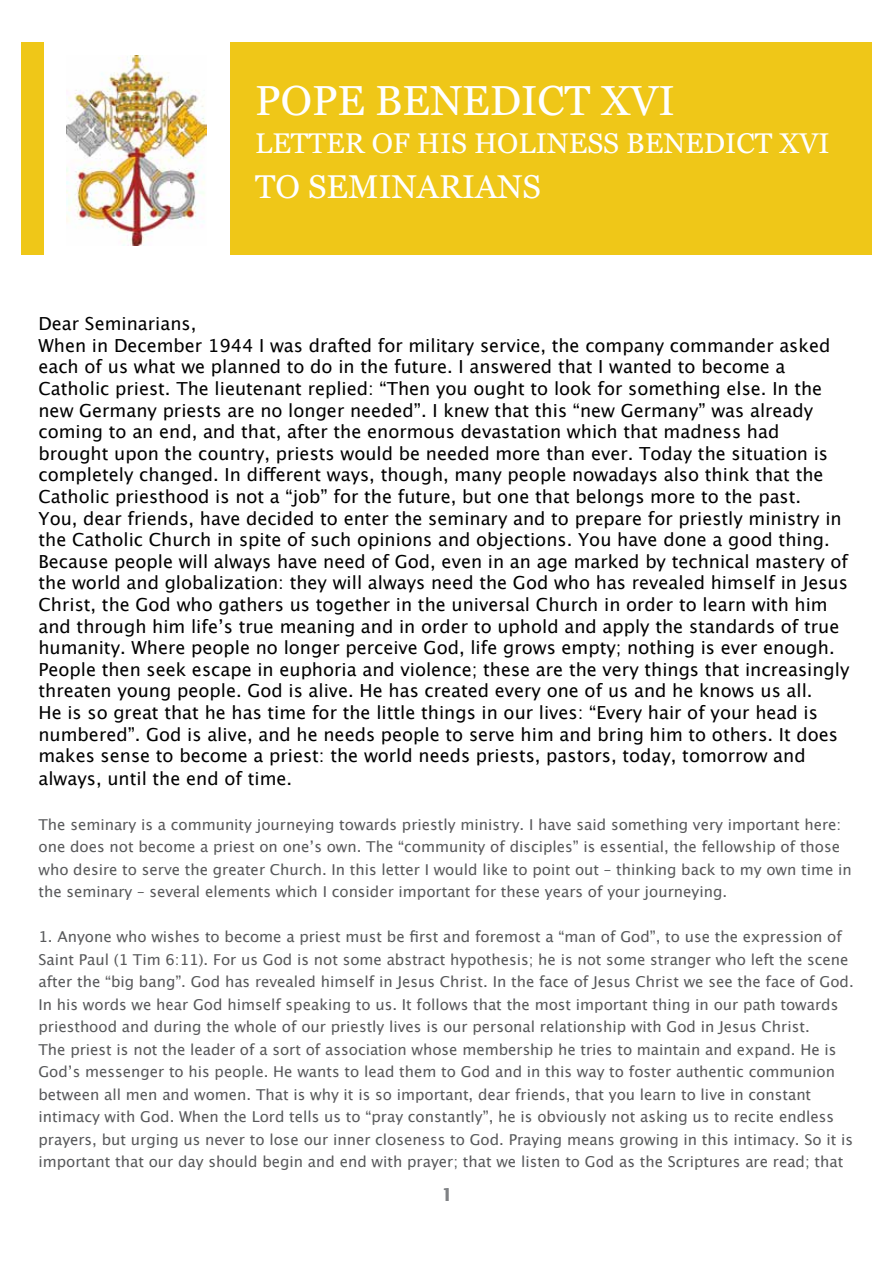
<style>
.page{position:relative;width:893px;height:1263px;background:#fff}
.page>*{position:absolute;margin:0;border:0;box-sizing:border-box;transform-origin:0 0}
.t1{font:42px "Georgia";color:#fff}
.t2{font:33px "Georgia";color:#fff}
.t3{font:28.5px "Georgia";color:#fff}
.t4{font:18px/21.6px "Lucida Grande";color:#000}
.t5{font:600 18px "Lucida Sans";color:#808285}
.t6{font:15px/22.5px "Lucida Grande";color:#58595b}
</style>
<div class="page">
<div style="left:21px;top:43px;width:851px;height:212px;background:#efc718"></div>
<div style="left:44px;top:37px;width:186px;height:223px;background:#fff"></div>
<img style="left:67px;top:55px;width:140px;height:190px">
<h1 class="t1" style="left:255px;top:75px;width:421px">POPE BENEDICT XVI</h1>
<h3 class="t3" style="left:255px;top:126px;width:576px">LETTER OF HIS HOLINESS BENEDICT XVI</h3>
<h2 class="t2" style="left:255px;top:167px;width:287px">TO SEMINARIANS</h2>
<p class="t4" style="left:38px;top:313px;width:812px">Dear Seminarians,<br>When in December 1944 I was drafted for military service, the company commander asked each of us what we planned to do in the future. I answered that I wanted to become a Catholic priest. The lieutenant replied: “Then you ought to look for something else. In the new Germany priests are no longer needed”. I knew that this “new Germany” was already coming to an end, and that, after the enormous devastation which that madness had brought upon the country, priests would be needed more than ever. Today the situation is completely changed. In different ways, though, many people nowadays also think that the Catholic priesthood is not a “job” for the future, but one that belongs more to the past.<br>You, dear friends, have decided to enter the seminary and to prepare for priestly ministry in the Catholic Church in spite of such opinions and objections. You have done a good thing.<br>Because people will always have need of God, even in an age marked by technical mastery of the world and globalization: they will always need the God who has revealed himself in Jesus Christ, the God who gathers us together in the universal Church in order to learn with him and through him life’s true meaning and in order to uphold and apply the standards of true humanity. Where people no longer perceive God, life grows empty; nothing is ever enough.<br>People then seek escape in euphoria and violence; these are the very things that increasingly threaten young people. God is alive. He has created every one of us and he knows us all.<br>He is so great that he has time for the little things in our lives: “Every hair of your head is numbered”. God is alive, and he needs people to serve him and bring him to others. It does makes sense to become a priest: the world needs priests, pastors, today, tomorrow and always, until the end of time.</p>
<p class="t6" style="left:38px;top:813px;width:815px">The seminary is a community journeying towards priestly ministry. I have said something very important here: one does not become a priest on one’s own. The “community of disciples” is essential, the fellowship of those who desire to serve the greater Church. In this letter I would like to point out – thinking back to my own time in the seminary – several elements which I consider important for these years of your journeying.</p>
<p class="t6" style="left:38px;top:926px;width:817px">1. Anyone who wishes to become a priest must be first and foremost a “man of God”, to use the expression of Saint Paul (1 Tim 6:11). For us God is not some abstract hypothesis; he is not some stranger who left the scene after the “big bang”. God has revealed himself in Jesus Christ. In the face of Jesus Christ we see the face of God.<br>In his words we hear God himself speaking to us. It follows that the most important thing in our path towards priesthood and during the whole of our priestly lives is our personal relationship with God in Jesus Christ.<br>The priest is not the leader of a sort of association whose membership he tries to maintain and expand. He is God’s messenger to his people. He wants to lead them to God and in this way to foster authentic communion between all men and women. That is why it is so important, dear friends, that you learn to live in constant intimacy with God. When the Lord tells us to “pray constantly”, he is obviously not asking us to recite endless prayers, but urging us never to lose our inner closeness to God. Praying means growing in this intimacy. So it is important that our day should begin and end with prayer; that we listen to God as the Scriptures are read; that</p>
<p class="t5" style="left:442px;top:1185px;width:13px">1</p>
</div>
